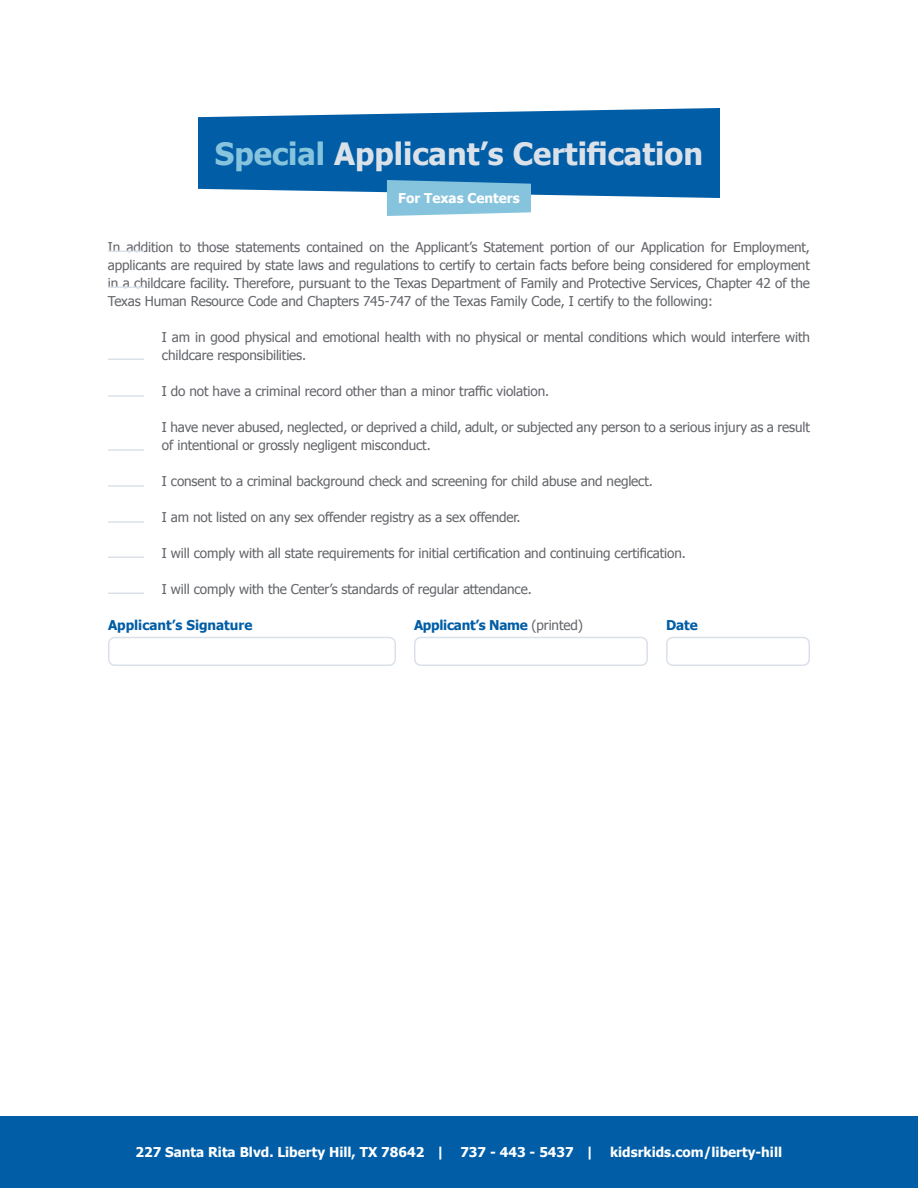
<style>
.page{position:relative;width:918px;height:1188px;background:#fff}
.page>*{position:absolute;margin:0;border:0;box-sizing:border-box;transform-origin:0 0}
.KRK_Heading{font:700 30.75px "Tahoma";color:#dae1e9}
.KRK_Paragraph{font:13.5px/18px "Tahoma";letter-spacing:-.01em;color:#63656a}
.t1{font:700 13.5px "Tahoma";color:#fff}
.KRK_Paragraph-2{font:700 13.5px "Tahoma";color:#005da6}
.KRK_Paragraph-3{font:700 13.5px "Tahoma";letter-spacing:-.02em;color:#005da6}
.t2{font:700 13.5px "Tahoma";color:#fff}
.s1{color:#86c4de}
.s2{font-weight:400;color:#63656a}
.s3{font-style:inherit}
</style>
<div class="page">
<div style="left:0;top:1117px;width:918px;height:71px;background:#005da6"></div>
<svg style="left:198px;top:108px;width:522px;height:90px;background:#176cae"></svg>
<svg style="left:387px;top:180px;width:144px;height:36px;background:#85c1dc"></svg>
<hr style="left:108px;top:250px;width:36px;height:2px;background:#dae1e9">
<hr style="left:108px;top:286px;width:36px;height:2px;background:#dae1e9">
<hr style="left:108px;top:358px;width:36px;height:2px;background:#dae1e9">
<hr style="left:108px;top:395px;width:36px;height:2px;background:#dae1e9">
<hr style="left:108px;top:449px;width:36px;height:2px;background:#dae1e9">
<hr style="left:108px;top:485px;width:36px;height:2px;background:#dae1e9">
<hr style="left:108px;top:556px;width:36px;height:2px;background:#dae1e9">
<hr style="left:108px;top:521px;width:36px;height:2px;background:#dae1e9">
<hr style="left:108px;top:592px;width:36px;height:2px;background:#dae1e9">
<div style="left:108px;top:637px;width:288px;height:29px;border:2px solid #dae1e9;border-radius:6px"></div>
<div style="left:414px;top:637px;width:234px;height:29px;border:2px solid #dae1e9;border-radius:6px"></div>
<div style="left:666px;top:637px;width:144px;height:29px;border:2px solid #dae1e9;border-radius:6px"></div>
<p class="KRK_Heading" style="left:215px;top:132px;width:490px"><span class="s1">Special</span> Applicant’s Certification</p>
<p class="t2" style="left:398px;top:189px;width:123px">For Texas Centers</p>
<p class="KRK_Paragraph" style="left:108px;top:237px;width:703px;text-align:justify">In addition to those statements contained on the Applicant’s Statement portion of our Application for Employment, applicants are required by state laws and regulations to certify to certain facts before being considered for employment in a childcare facility. Therefore, pursuant to the Texas Department of Family and Protective Services, Chapter 42 of the Texas Human Resource Code and Chapters 745-747 of the Texas Family Code, I certify to the following:</p>
<p class="KRK_Paragraph" style="left:162px;top:327px;width:649px">I am in good physical and emotional health with no physical or mental conditions which would interfere with childcare responsibilities.</p>
<p class="KRK_Paragraph" style="left:162px;top:381px;width:389px">I do not have a criminal record other than a minor traffic violation.</p>
<p class="KRK_Paragraph" style="left:162px;top:417px;width:649px">I have never abused, neglected, or deprived a child, adult, or subjected any person to a serious injury as a result of intentional or grossly negligent misconduct.</p>
<p class="KRK_Paragraph" style="left:162px;top:471px;width:492px">I consent to a criminal background check and screening for child abuse and neglect.</p>
<p class="KRK_Paragraph" style="left:162px;top:507px;width:360px">I am not listed on any sex offender registry as a sex offender.</p>
<p class="KRK_Paragraph" style="left:162px;top:543px;width:525px">I will comply with all state requirements for initial certification and continuing certification.</p>
<p class="KRK_Paragraph" style="left:162px;top:579px;width:371px">I will comply with the Center’s standards of regular attendance.</p>
<p class="KRK_Paragraph-2" style="left:108px;top:616px;width:146px">Applicant’s Signature</p>
<p class="KRK_Paragraph-3" style="left:414px;top:616px;width:170px">Applicant’s Name <span class="s2">(printed)</span></p>
<p class="KRK_Paragraph-2" style="left:666px;top:616px;width:33px">Date</p>
<p class="t1" style="left:135px;top:1143px;width:648px">227 Santa Rita Blvd. Liberty Hill, TX 78642 | <span class="s3">737 - 443 - 5437</span> | kidsrkids.com/liberty-hill</p>
</div>
